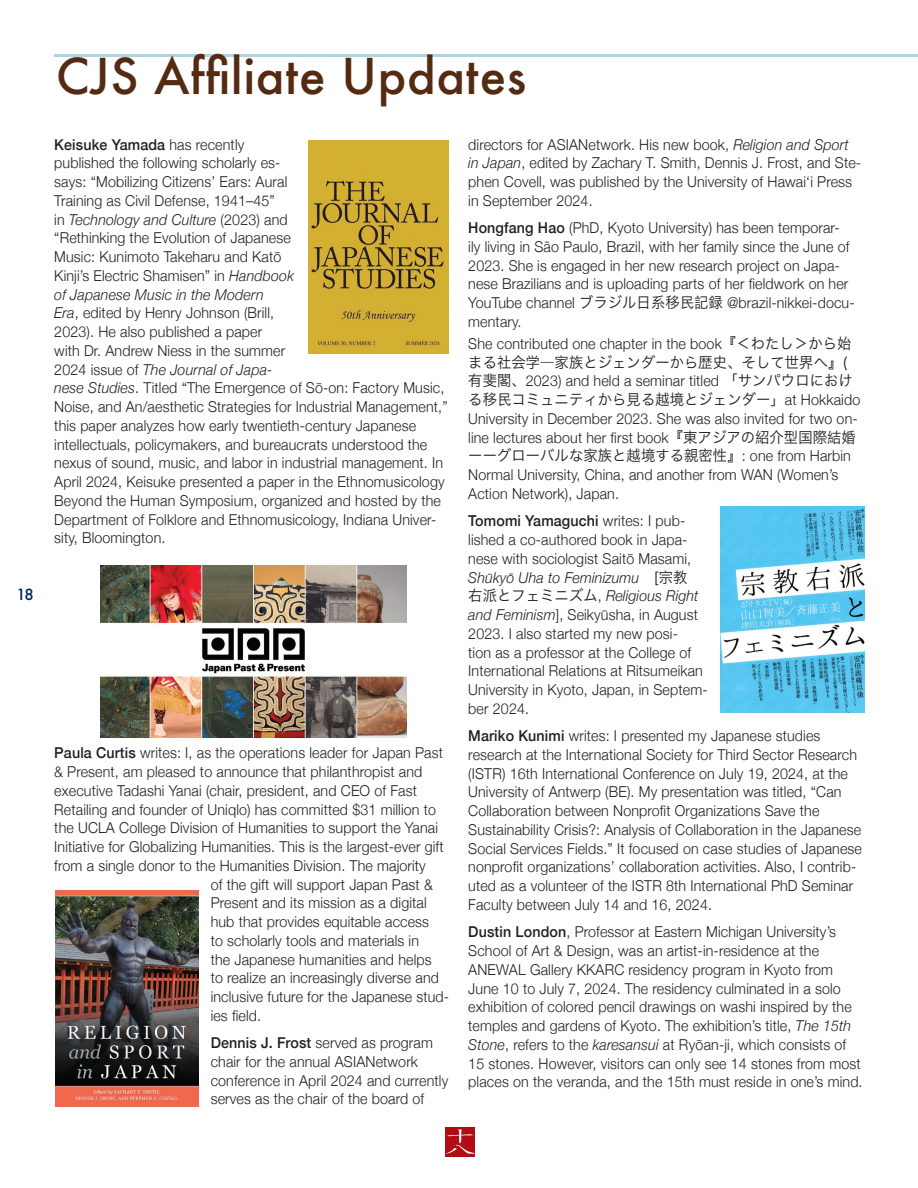
<style>
.page{position:relative;width:918px;height:1188px;background:#fff}
.page>*{position:absolute;margin:0;border:0;box-sizing:border-box;transform-origin:0 0}
.t1{font:500 48px "Futura";letter-spacing:.01em;color:#542b12}
.t2{font:300 15px/18.8px "Helvetica Neue";letter-spacing:.01em;color:#231f20;scale:.95 1}
.t3{font:15px "Hiragino Sans GB W3";letter-spacing:.01em;color:#231f20;scale:.95 1}
.t4{font:500 15px "Futura";color:#002361}
.s1{font-weight:500}
.s2{font-style:italic}
.s3{font-family:"Hiragino Sans GB W3";font-weight:400}
.s4{font-family:"Helvetica Neue";font-weight:300}
</style>
<div class="page">
<hr style="left:54px;top:54px;width:864px;height:3px;background:#aed5df">
<img style="left:55px;top:890px;width:144px;height:217px">
<img style="left:720px;top:506px;width:145px;height:207px">
<img style="left:308px;top:140px;width:141px;height:213px">
<img style="left:100px;top:565px;width:307px;height:172px">
<div style="left:446px;top:1127px;width:29px;height:29px;background:#b00d15"></div>
<svg style="left:446px;top:1129px;width:29px;height:25px"></svg>
<p class="t4" style="left:16px;top:584px;width:19px">18</p>
<h1 class="t1" style="left:56px;top:43px;width:472px">CJS Affiliate Updates</h1>
<p class="t2" style="left:54px;top:134px;width:416px"><span class="s1">Keisuke Yamada</span> has recently<br>published the following scholarly es-<br>says: “Mobilizing Citizens’ Ears: Aural<br>Training as Civil Defense, 1941–45”<br>in <span class="s2">Technology and Culture</span> (2023) and<br>“Rethinking the Evolution of Japanese<br>Music: Kunimoto Takeharu and Katō<br>Kinji’s Electric Shamisen” in <span class="s2">Handbook<br>of Japanese Music in the Modern<br>Era</span>, edited by Henry Johnson (Brill,<br>2023). He also published a paper<br>with Dr. Andrew Niess in the summer<br>2024 issue of <span class="s2">The Journal of Japa-<br>nese Studies</span>. Titled “The Emergence of Sō-on: Factory Music, Noise, and An/aesthetic Strategies for Industrial Management,” this paper analyzes how early twentieth-century Japanese intellectuals, policymakers, and bureaucrats understood the nexus of sound, music, and labor in industrial management. In April 2024, Keisuke presented a paper in the Ethnomusicology Beyond the Human Symposium, organized and hosted by the Department of Folklore and Ethnomusicology, Indiana Univer&shy;sity, Bloomington.</p>
<p class="t2" style="left:468px;top:134px;width:415px">directors for ASIANetwork. His new book, <span class="s2">Religion and Sport in Japan</span>, edited by Zachary T. Smith, Dennis J. Frost, and Ste&shy;phen Covell, was published by the University of Hawai‘i Press in September 2024.</p>
<p class="t2" style="left:468px;top:217px;width:408px"><span class="s1">Hongfang Hao</span> (PhD, Kyoto University) has been temporar&shy;ily living in São Paulo, Brazil, with her family since the June of 2023. She is engaged in her new research project on Japa&shy;nese Brazilians and is uploading parts of her fieldwork on her YouTube channel <span class="s3">ブラジル日系移民記録</span> @brazil-nikkei-docu&shy;mentary.</p>
<p class="t2" style="left:468px;top:333px;width:405px">She contributed one chapter in the book<span class="s3">『＜わたし＞から始</span></p>
<p class="t3" style="left:468px;top:353px;width:401px">まる社会学―家族とジェンダーから歴史、そして世界へ』(</p>
<p class="t2" style="left:468px;top:371px;width:406px"><span class="s3">有斐閣、</span>2023) and held a seminar titled <span class="s3">「サンパウロにおけ</span></p>
<p class="t3" style="left:468px;top:390px;width:414px">る移民コミュニティから見る越境とジェンダー」<span class="s4">at Hokkaido</span></p>
<p class="t2" style="left:468px;top:408px;width:411px">University in December 2023. She was also invited for two on&shy;line lectures about her first book<span class="s3">『東アジアの紹介型国際結婚</span></p>
<p class="t3" style="left:468px;top:446px;width:404px">ーーグローバルな家族と越境する親密性』<span class="s4">: one from Harbin</span></p>
<p class="t2" style="left:468px;top:464px;width:391px">Normal University, China, and another from WAN (Women’s<br>Action Network), Japan.</p>
<p class="t2" style="left:468px;top:510px;width:253px"><span class="s1">Tomomi Yamaguchi</span> writes: I pub&shy;lished a co-authored book in Japa&shy;nese with sociologist Saitō Masami,<br><span class="s2">Shūkyō Uha to Feminizumu</span><span class="s3">　[宗教<br>右派とフェミニズム</span>, <span class="s2">Religious Right and Feminism</span>], Seikyūsha, in August<br>2023. I also started my new posi-<br>tion as a professor at the College of<br>International Relations at Ritsumeikan<br>University in Kyoto, Japan, in Septem&shy;ber 2024.</p>
<p class="t2" style="left:468px;top:725px;width:416px"><span class="s1">Mariko Kunimi</span> writes: I presented my Japanese studies research at the International Society for Third Sector Research (ISTR) 16th International Conference on July 19, 2024, at the University of Antwerp (BE). My presentation was titled, “Can Collaboration between Nonprofit Organizations Save the Sustainability Crisis?: Analysis of Collaboration in the Japanese Social Services Fields.” It focused on case studies of Japanese nonprofit organizations’ collaboration activities. Also, I contrib&shy;uted as a volunteer of the ISTR 8th International PhD Seminar Faculty between July 14 and 16, 2024.</p>
<p class="t2" style="left:468px;top:921px;width:417px"><span class="s1">Dustin London</span>, Professor at Eastern Michigan University’s School of Art &amp; Design, was an artist-in-residence at the ANEWAL Gallery KKARC residency program in Kyoto from June 10 to July 7, 2024. The residency culminated in a solo exhibition of colored pencil drawings on washi inspired by the temples and gardens of Kyoto. The exhibition’s title, <span class="s2">The 15th Stone</span>, refers to the <span class="s2">karesansui</span> at Ryōan-ji, which consists of 15 stones. However, visitors can only see 14 stones from most places on the veranda, and the 15th must reside in one’s mind.</p>
<p class="t2" style="left:54px;top:742px;width:411px"><span class="s1">Paula Curtis</span> writes: I, as the operations leader for Japan Past</p>
<p class="t2" style="left:54px;top:761px;width:389px">&amp; Present, am pleased to announce that philanthropist and</p>
<p class="t2" style="left:54px;top:780px;width:383px">executive Tadashi Yanai (chair, president, and CEO of Fast</p>
<p class="t2" style="left:54px;top:799px;width:403px">Retailing and founder of Uniqlo) has committed $31 million to</p>
<p class="t2" style="left:54px;top:817px;width:405px">the UCLA College Division of Humanities to support the Yanai</p>
<p class="t2" style="left:54px;top:836px;width:411px">Initiative for Globalizing Humanities. This is the largest-ever gift</p>
<p class="t2" style="left:54px;top:855px;width:393px">from a single donor to the Humanities Division. The majority</p>
<p class="t2" style="left:211px;top:874px;width:235px">of the gift will support Japan Past &amp;</p>
<p class="t2" style="left:211px;top:892px;width:229px">Present and its mission as a digital</p>
<p class="t2" style="left:211px;top:911px;width:231px">hub that provides equitable access</p>
<p class="t2" style="left:211px;top:930px;width:221px">to scholarly tools and materials in</p>
<p class="t2" style="left:211px;top:949px;width:234px">the Japanese humanities and helps</p>
<p class="t2" style="left:211px;top:967px;width:242px">to realize an increasingly diverse and</p>
<p class="t2" style="left:211px;top:986px;width:253px">inclusive future for the Japanese stud-</p>
<p class="t2" style="left:211px;top:1005px;width:55px">ies field.</p>
<p class="t2" style="left:211px;top:1032px;width:252px"><span class="s1">Dennis J. Frost</span> served as program chair for the annual ASIANetwork conference in April 2024 and currently serves as the chair of the board of</p>
</div>
